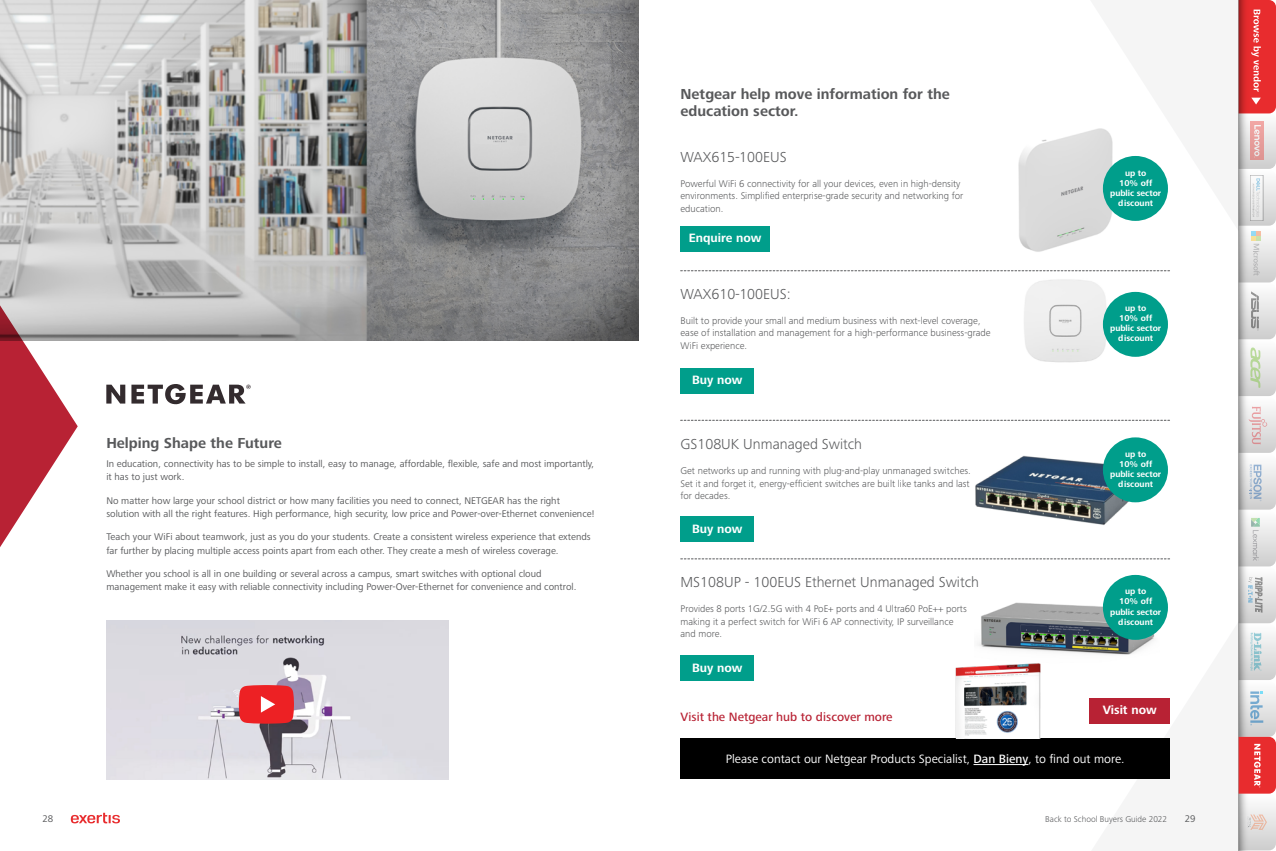
<style>
.page{position:relative;width:1276px;height:851px;background:#fff}
.page>*{position:absolute;margin:0;border:0;box-sizing:border-box;transform-origin:0 0}
.t1{font:300 15px "Frutiger Next Pro";color:#58595b}
.t2{font:700 15px/16.2px "Frutiger Next Pro";color:#58595b}
.t3{font:12.5px "Frutiger Next Pro";color:#fff}
.t4{font:700 12.5px "Frutiger Next Pro";color:#fff}
.t5{font:500 12.5px "Frutiger Next Pro";color:#b82234}
.t6{font:10px/13.1px "Frutiger Next Pro";color:#58595b}
.t7{font:300 10px/12.5px "Frutiger Next Pro";color:#58595b}
.t8{font:700 8.75px/10px "Frutiger Next Pro";color:#fff;text-align:center}
.t9{font:300 8.75px "Frutiger Next Pro";color:#58595b}
.s1{font-weight:500}
</style>
<div class="page">
<img style="left:978px;top:602px;width:106px;height:51px">
<img style="left:975px;top:455px;width:109px;height:68px">
<img style="left:1024px;top:279px;width:60px;height:84px">
<img style="left:1018px;top:132px;width:66px;height:120px">
<svg style="left:1084px;top:128px;width:86px;height:651px"></svg>
<img style="left:78px;top:0;width:560px;height:340px">
<div style="left:680px;top:738px;width:489px;height:41px;background:#000"></div>
<hr style="left:973px;top:764px;width:55px;height:1px;background:#fff">
<div style="left:1089px;top:698px;width:80px;height:25px;background:#b82234"></div>
<svg style="left:680px;top:270px;width:489px;height:1px"></svg>
<svg style="left:680px;top:558px;width:489px;height:1px"></svg>
<svg style="left:680px;top:420px;width:489px;height:1px"></svg>
<div style="left:680px;top:226px;width:90px;height:25px;background:#009e8b"></div>
<div style="left:680px;top:368px;width:74px;height:25px;background:#009e8b"></div>
<div style="left:680px;top:516px;width:74px;height:26px;background:#009e8b"></div>
<div style="left:680px;top:655px;width:74px;height:25px;background:#009e8b"></div>
<svg style="left:0;top:0;width:78px;height:824px"></svg>
<div style="left:1103px;top:156px;width:65px;height:65px;background:#009e8b;border-radius:50%"></div>
<div style="left:1103px;top:292px;width:65px;height:65px;background:#009e8b;border-radius:50%"></div>
<div style="left:1103px;top:437px;width:65px;height:65px;background:#009e8b;border-radius:50%"></div>
<div style="left:1103px;top:575px;width:65px;height:64px;background:#009e8b;border-radius:50%"></div>
<svg style="left:131px;top:384px;width:120px;height:20px"></svg>
<svg style="left:106px;top:384px;width:19px;height:19px"></svg>
<img style="left:106px;top:620px;width:343px;height:159px">
<svg style="left:239px;top:685px;width:55px;height:38px;background:#eb3438"></svg>
<svg style="left:1238px;top:0;width:38px;height:850px"></svg>
<img style="left:955px;top:663px;width:86px;height:75px">
<svg style="left:71px;top:812px;width:49px;height:11px"></svg>
<h1 class="t2" style="left:106px;top:435px;width:177px">Helping Shape the Future</h1>
<p class="t6" style="left:106px;top:456px;width:489px">In education, connectivity has to be simple to install, easy to manage, affordable, flexible, safe and most importantly, it has to just work.</p>
<p class="t6" style="left:106px;top:493px;width:489px">No matter how large your school district or how many facilities you need to connect, NETGEAR has the right solution with all the right features. High performance, high security, low price and Power-over-Ethernet convenience!</p>
<p class="t6" style="left:106px;top:530px;width:486px">Teach your WiFi about teamwork, just as you do your students. Create a consistent wireless experience that extends far further by placing multiple access points apart from each other. They create a mesh of wireless coverage.</p>
<p class="t6" style="left:106px;top:567px;width:471px">Whether you school is all in one building or several across a campus, smart switches with optional cloud management make it easy with reliable connectivity including Power-Over-Ethernet for convenience and control.</p>
<h1 class="t2" style="left:680px;top:86px;width:271px">Netgear help move information for the education sector.</h1>
<h1 class="t1" style="left:680px;top:148px;width:108px">WAX615-100EUS</h1>
<p class="t7" style="left:680px;top:177px;width:284px">Powerful WiFi 6 connectivity for all your devices, even in high-density environments. Simplified enterprise-grade security and networking for education.</p>
<p class="t4" style="left:689px;top:231px;width:74px">Enquire now</p>
<h1 class="t1" style="left:680px;top:285px;width:112px">WAX610-100EUS:</h1>
<p class="t7" style="left:680px;top:314px;width:312px">Built to provide your small and medium business with next-level coverage, ease of installation and management for a high-performance business-grade<br>WiFi experience.</p>
<p class="t4" style="left:692px;top:373px;width:52px">Buy now</p>
<h1 class="t1" style="left:680px;top:435px;width:183px">GS108UK Unmanaged Switch</h1>
<p class="t7" style="left:680px;top:464px;width:292px;text-align:justify">Get networks up and running with plug-and-play unmanaged switches.<br>Set it and forget it, energy-efficient switches are built like tanks and last for decades.</p>
<p class="t4" style="left:692px;top:521px;width:52px">Buy now</p>
<h1 class="t1" style="left:680px;top:573px;width:300px">MS108UP - 100EUS Ethernet Unmanaged Switch</h1>
<p class="t7" style="left:680px;top:602px;width:288px">Provides 8 ports 1G/2.5G with 4 PoE+ ports and 4 Ultra60 PoE++ ports making it a perfect switch for WiFi 6 AP connectivity, IP surveillance and more.</p>
<p class="t4" style="left:692px;top:660px;width:52px">Buy now</p>
<p class="t5" style="left:680px;top:709px;width:214px">Visit the Netgear hub to discover more</p>
<p class="t8" style="left:1110px;top:167px;width:53px">up to<br>10% off public sector discount</p>
<p class="t8" style="left:1110px;top:303px;width:53px">up to<br>10% off public sector discount</p>
<p class="t8" style="left:1110px;top:449px;width:53px">up to<br>10% off public sector discount</p>
<p class="t8" style="left:1110px;top:586px;width:53px">up to<br>10% off public sector discount</p>
<p class="t4" style="left:1102px;top:703px;width:55px">Visit now</p>
<p class="t3" style="left:726px;top:751px;width:400px">Please contact our Netgear Products Specialist, <span class="s1">Dan Bieny</span>, to find out more.</p>
<p class="t6" style="left:42px;top:812px;width:12px">28</p>
<p class="t9" style="left:1045px;top:813px;width:124px">Back to School Buyers Guide 2022</p>
<p class="t6" style="left:1184px;top:812px;width:12px">29</p>
</div>
